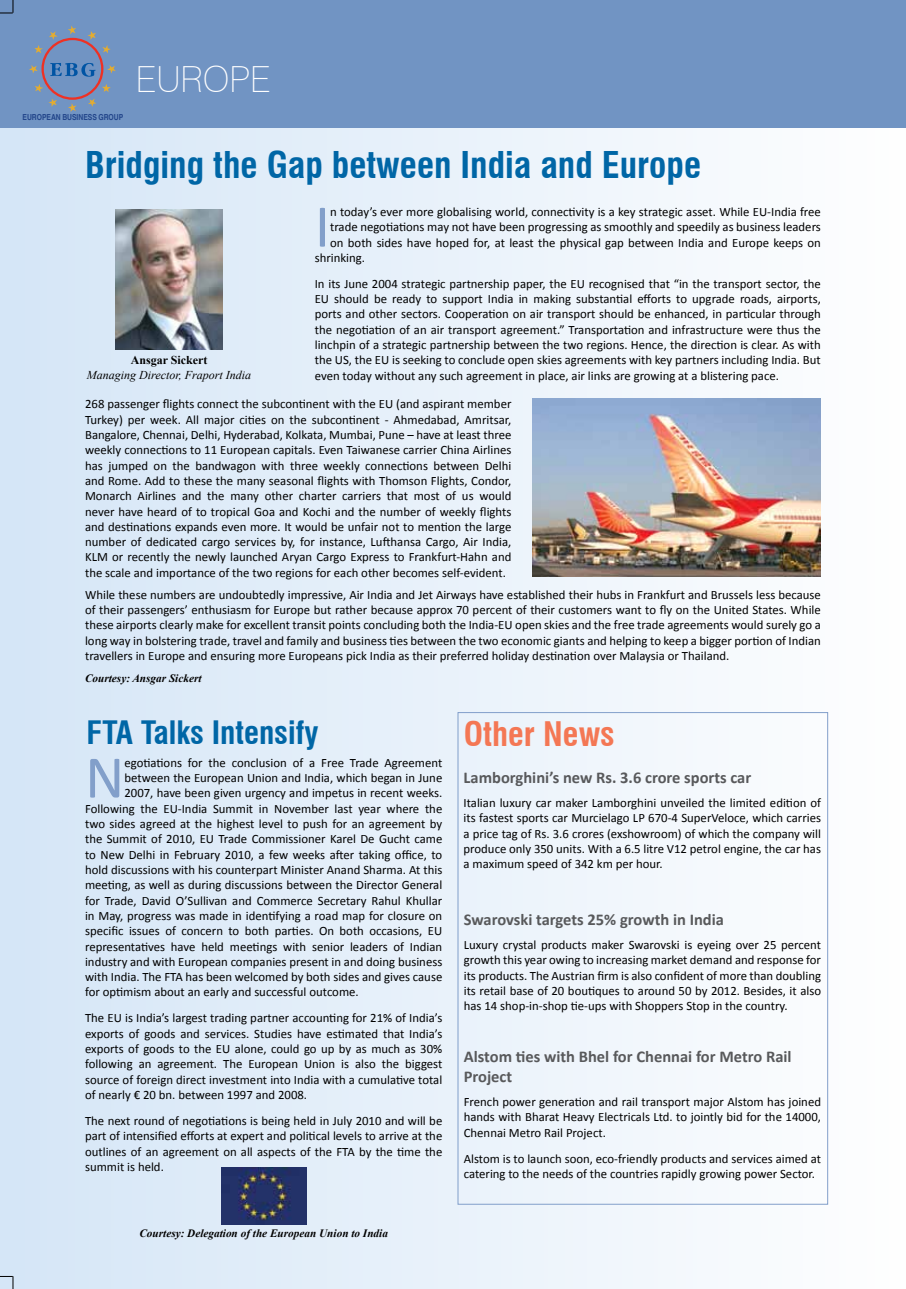
<style>
.page{position:relative;width:906px;height:1289px;background:#fff}
.page>*{position:absolute;margin:0;border:0;box-sizing:border-box;transform-origin:0 0}
.t1{font:60.9px "Calibri";color:#829fca}
.t2{font:700 condensed 36px "Swiss 721 BT";color:#0066a6}
.t3{font:100 36px "Swiss 721 BT";color:#fff}
.t4{font:700 condensed 33px "Swiss 721 BT";color:#f47754}
.t5{font:700 condensed 31.5px "Swiss 721 BT";color:#0066a6}
.t6{font:700 16.5px/19.8px "Calibri";color:#58595b}
.t7{font:12.75px/15.3px "Calibri";color:#000;text-align:justify}
.t8{font:italic 12px "Times New Roman";color:#000}
.t9{font:700 12px "Times New Roman";color:#000}
.t10{font:italic 700 11.25px "Times New Roman";color:#000}
.t11{font:700 condensed 8.25px "Helvetica";color:#22458a}
</style>
<div class="page">
<div style="left:0;top:128px;width:906px;height:1160px;background:linear-gradient(to right,#d4e5f6,#fdfefe)"></div>
<img style="left:533px;top:399px;width:288px;height:177px">
<img style="left:116px;top:210px;width:106px;height:139px">
<img style="left:221px;top:1167px;width:85px;height:57px">
<div style="left:0;top:0;width:906px;height:128px;background:#7194c3"></div>
<svg style="left:29px;top:26px;width:87px;height:86px"></svg>
<svg style="left:0;top:0;width:14px;height:14px"></svg>
<svg style="left:0;top:1276px;width:14px;height:12px"></svg>
<p class="t11" style="left:22px;top:112px;width:102px">EUROPEAN BUSINESS GROUP</p>
<h2 class="t3" style="left:136px;top:57px;width:136px">EUROPE</h2>
<h2 class="t3" style="left:135px;top:59px;width:26px">C</h2>
<h2 class="t3" style="left:206px;top:59px;width:87px">RENT</h2>
<h2 class="t2" style="left:85px;top:144px;width:617px">Bridging the Gap between India and Europe</h2>
<h1 class="t1" style="left:315px;top:188px;width:17px">I</h1>
<p class="t7" style="left:330px;top:204px;width:492px">n today’s ever more globalising world, connectivity is a key strategic asset. While EU-India free</p>
<p class="t7" style="left:330px;top:219px;width:492px">trade negotiations may not have been progressing as smoothly and speedily as business leaders</p>
<p class="t7" style="left:330px;top:235px;width:492px">on both sides have hoped for, at least the physical gap between India and Europe keeps on</p>
<p class="t7" style="left:315px;top:250px;width:52px">shrinking.</p>
<p class="t7" style="left:315px;top:276px;width:507px">In its June 2004 strategic partnership paper, the EU recognised that “in the transport sector, the EU should be ready to support India in making substantial efforts to upgrade roads, airports, ports and other sectors. Cooperation on air transport should be enhanced, in particular through the negotiation of an air transport agreement.” Transportation and infrastructure were thus the linchpin of a strategic partnership between the two regions. Hence, the direction is clear. As with the US, the EU is seeking to conclude open skies agreements with key partners including India. But even today without any such agreement in place, air links are growing at a blistering pace.</p>
<p class="t7" style="left:85px;top:396px;width:428px">268 passenger flights connect the subcontinent with the EU (and aspirant member Turkey) per week. All major cities on the subcontinent - Ahmedabad, Amritsar, Bangalore, Chennai, Delhi, Hyderabad, Kolkata, Mumbai, Pune – have at least three weekly connections to 11 European capitals. Even Taiwanese carrier China Airlines has jumped on the bandwagon with three weekly connections between Delhi and Rome. Add to these the many seasonal flights with Thomson Flights, Condor, Monarch Airlines and the many other charter carriers that most of us would never have heard of to tropical Goa and Kochi and the number of weekly flights and destinations expands even more. It would be unfair not to mention the large number of dedicated cargo services by, for instance, Lufthansa Cargo, Air India, KLM or recently the newly launched Aryan Cargo Express to Frankfurt-Hahn and the scale and importance of the two regions for each other becomes self-evident.</p>
<p class="t9" style="left:131px;top:352px;width:78px">Ansgar Sickert</p>
<p class="t8" style="left:87px;top:366px;width:166px">Managing Director, Fraport India</p>
<p class="t7" style="left:85px;top:587px;width:737px">While these numbers are undoubtedly impressive, Air India and Jet Airways have established their hubs in Frankfurt and Brussels less because of their passengers’ enthusiasm for Europe but rather because approx 70 percent of their customers want to fly on the United States. While these airports clearly make for excellent transit points concluding both the India-EU open skies and the free trade agreements would surely go a long way in bolstering trade, travel and family and business ties between the two economic giants and helping to keep a bigger portion of Indian travellers in Europe and ensuring more Europeans pick India as their preferred holiday destination over Malaysia or Thailand.</p>
<p class="t10" style="left:85px;top:670px;width:118px">Courtesy: Ansgar Sickert</p>
<h3 class="t5" style="left:86px;top:714px;width:233px">FTA Talks Intensify</h3>
<h1 class="t1" style="left:85px;top:738px;width:41px">N</h1>
<p class="t7" style="left:124px;top:755px;width:319px">egotiations for the conclusion of a Free Trade Agreement</p>
<p class="t7" style="left:124px;top:770px;width:319px">between the European Union and India, which began in June</p>
<p class="t7" style="left:124px;top:785px;width:319px">2007, have been given urgency and impetus in recent weeks.</p>
<p class="t7" style="left:85px;top:801px;width:359px">Following the EU-India Summit in November last year where the</p>
<p class="t7" style="left:85px;top:816px;width:359px">two sides agreed at the highest level to push for an agreement by</p>
<p class="t7" style="left:85px;top:831px;width:359px">the Summit of 2010, EU Trade Commissioner Karel De Gucht came</p>
<p class="t7" style="left:85px;top:846px;width:359px">to New Delhi in February 2010, a few weeks after taking office, to</p>
<p class="t7" style="left:85px;top:862px;width:359px">hold discussions with his counterpart Minister Anand Sharma. At this</p>
<p class="t7" style="left:85px;top:877px;width:359px">meeting, as well as during discussions between the Director General</p>
<p class="t7" style="left:85px;top:892px;width:359px">for Trade, David O’Sullivan and Commerce Secretary Rahul Khullar</p>
<p class="t7" style="left:85px;top:908px;width:359px">in May, progress was made in identifying a road map for closure on</p>
<p class="t7" style="left:85px;top:923px;width:359px">specific issues of concern to both parties. On both occasions, EU</p>
<p class="t7" style="left:85px;top:938px;width:359px">representatives have held meetings with senior leaders of Indian</p>
<p class="t7" style="left:85px;top:954px;width:359px">industry and with European companies present in and doing business</p>
<p class="t7" style="left:85px;top:969px;width:359px">with India. The FTA has been welcomed by both sides and gives cause</p>
<p class="t7" style="left:85px;top:984px;width:275px">for optimism about an early and successful outcome.</p>
<p class="t7" style="left:85px;top:1010px;width:359px">The EU is India’s largest trading partner accounting for 21% of India’s exports of goods and services. Studies have estimated that India’s exports of goods to the EU alone, could go up by as much as 30% following an agreement. The European Union is also the biggest source of foreign direct investment into India with a cumulative total of nearly € 20 bn. between 1997 and 2008.</p>
<p class="t7" style="left:85px;top:1112px;width:359px">The next round of negotiations is being held in July 2010 and will be part of intensified efforts at expert and political levels to arrive at the outlines of an agreement on all aspects of the FTA by the time the summit is held.</p>
<p class="t10" style="left:139px;top:1224px;width:250px">Courtesy: Delegation of the European Union to India</p>
<h3 class="t4" style="left:464px;top:713px;width:152px">Other News</h3>
<p class="t6" style="left:463px;top:768px;width:289px">Lamborghini’s new Rs. 3.6 crore sports car</p>
<p class="t7" style="left:463px;top:795px;width:359px">Italian luxury car maker Lamborghini unveiled the limited edition of its fastest sports car Murcielago LP 670-4 SuperVeloce, which carries a price tag of Rs. 3.6 crores (exshowroom) of which the company will produce only 350 units. With a 6.5 litre V12 petrol engine, the car has a maximum speed of 342 km per hour.</p>
<p class="t6" style="left:464px;top:909px;width:262px">Swarovski targets 25% growth in India</p>
<p class="t7" style="left:464px;top:937px;width:359px">Luxury crystal products maker Swarovski is eyeing over 25 percent growth this year owing to increasing market demand and response for its products. The Austrian firm is also confident of more than doubling its retail base of 20 boutiques to around 50 by 2012. Besides, it also has 14 shop-in-shop tie-ups with Shoppers Stop in the country.</p>
<p class="t6" style="left:464px;top:1047px;width:329px">Alstom ties with Bhel for Chennai for Metro Rail<br>Project</p>
<p class="t7" style="left:464px;top:1094px;width:359px">French power generation and rail transport major Alstom has joined hands with Bharat Heavy Electricals Ltd. to jointly bid for the 14000, Chennai Metro Rail Project.</p>
<p class="t7" style="left:464px;top:1150px;width:359px">Alstom is to launch soon, eco-friendly products and services aimed at catering to the needs of the countries rapidly growing power Sector.</p>
</div>
